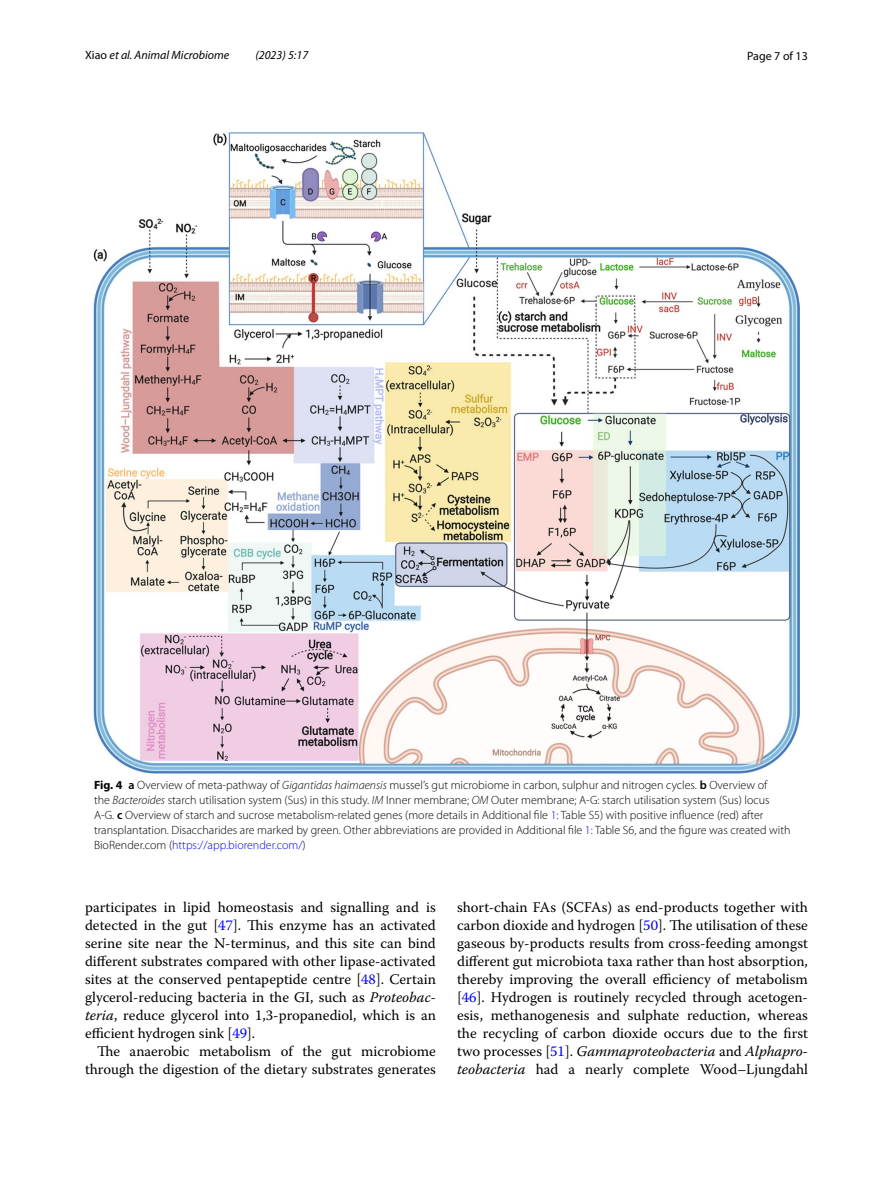
<style>
.page{position:relative;width:893px;height:1187px;background:#fff}
.page>*{position:absolute;margin:0;border:0;box-sizing:border-box;transform-origin:0 0}
.t1{font:14.7px/18px "Warnock Pro";color:#000;text-align:justify}
.t2{font:300 12px/15px "Myriad Pro";color:#000}
.t3{font:italic 12px "Myriad Pro";color:#000}
.t4{font:12px "Myriad Pro";color:#000}
.s1{font-style:normal}
.s2{font-weight:700}
.s3{font-weight:600}
.s4{font-style:italic}
.s5{color:#00f}
</style>
<div class="page">
<img style="left:94px;top:133px;width:705px;height:640px">
<p class="t3" style="left:85px;top:48px;width:146px"><span class="s1">Xiao</span> et al. Animal Microbiome</p>
<p class="t3" style="left:255px;top:48px;width:54px">(2023) 5:17</p>
<p class="t4" style="left:747px;top:48px;width:62px">Page 7 of 13</p>
<p class="t2" style="left:94px;top:777px;width:698px"><span class="s2">Fig. 4</span> <span class="s3">a</span> Overview of meta-pathway of <span class="s4">Gigantidas haimaensis</span> mussel’s gut microbiome in carbon, sulphur and nitrogen cycles. <span class="s3">b</span> Overview of<br>the <span class="s4">Bacteroides</span> starch utilisation system (Sus) in this study. <span class="s4">IM</span> Inner membrane; <span class="s4">OM</span> Outer membrane; A-G: starch utilisation system (Sus) locus A-G. <span class="s3">c</span> Overview of starch and sucrose metabolism-related genes (more details in Additional file <span class="s5">1</span>: Table S5) with positive influence (red) after transplantation. Disaccharides are marked by green. Other abbreviations are provided in Additional file <span class="s5">1</span>: Table S6, and the figure was created with BioRender.com (<span class="s5">https://app.biorender.com/</span>)</p>
<p class="t1" style="left:85px;top:897px;width:352px">participates in lipid homeostasis and signalling and is detected in the gut [<span class="s5">47</span>]. This enzyme has an activated serine site near the N-terminus, and this site can bind different substrates compared with other lipase-activated sites at the conserved pentapeptide centre [<span class="s5">48</span>]. Certain glycerol-reducing bacteria in the GI, such as <span class="s4">Proteobac&shy;teria</span>, reduce glycerol into 1,3-propanediol, which is an efficient hydrogen sink [<span class="s5">49</span>].</p>
<p class="t1" style="left:85px;top:1041px;width:352px;text-align:right">The anaerobic metabolism of the gut microbiome through the digestion of the dietary substrates generates</p>
<p class="t1" style="left:457px;top:897px;width:352px">short-chain FAs (SCFAs) as end-products together with carbon dioxide and hydrogen [<span class="s5">50</span>]. The utilisation of these gaseous by-products results from cross-feeding amongst different gut microbiota taxa rather than host absorption, thereby improving the overall efficiency of metabolism [<span class="s5">46</span>]. Hydrogen is routinely recycled through acetogen&shy;esis, methanogenesis and sulphate reduction, whereas the recycling of carbon dioxide occurs due to the first two processes [<span class="s5">51</span>]. <span class="s4">Gammaproteobacteria</span> and <span class="s4">Alphapro&shy;teobacteria</span> had a nearly complete Wood–Ljungdahl</p>
</div>
